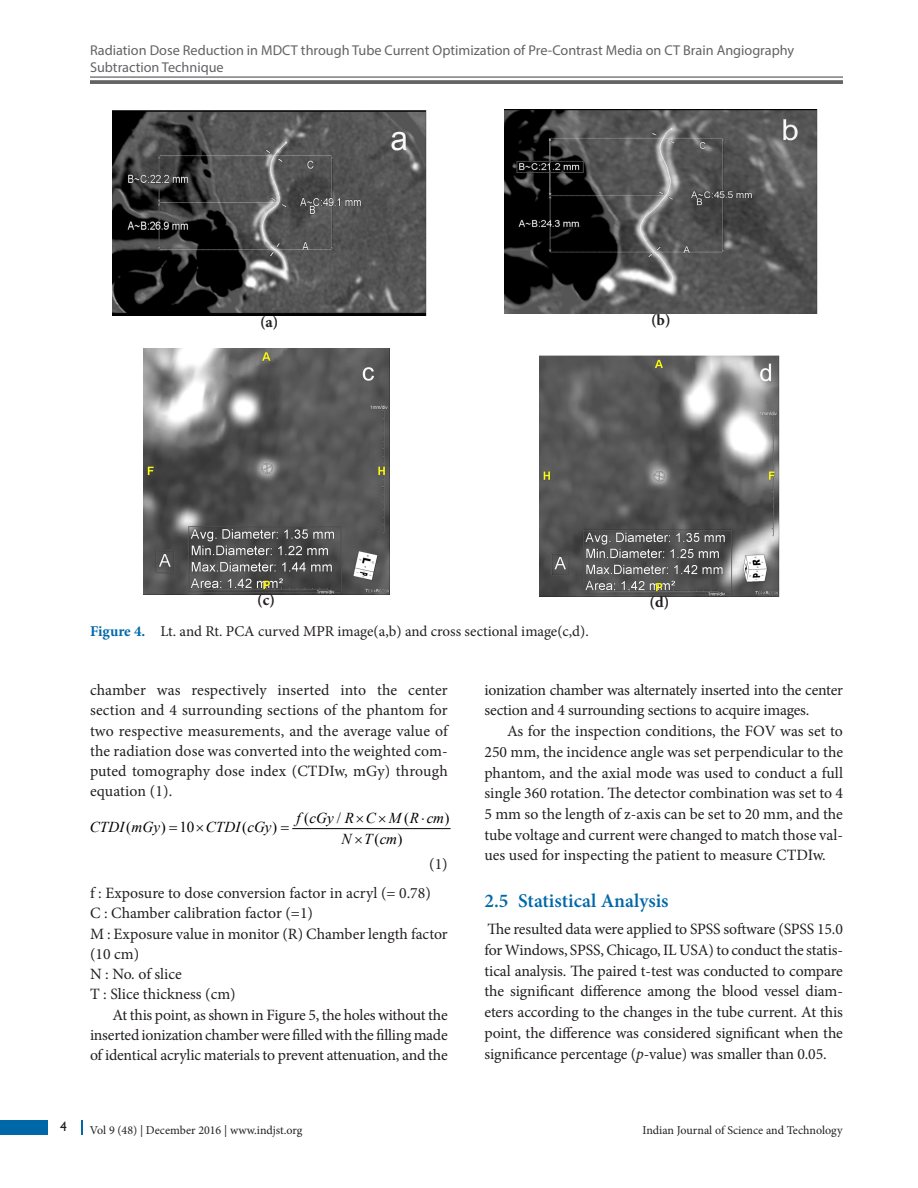
<style>
.page{position:relative;width:918px;height:1188px;background:#fff}
.page>*{position:absolute;margin:0;border:0;box-sizing:border-box;transform-origin:0 0}
.t1{font:600 19.5px "Minion Pro";color:#0068a9}
.Text{font:15.75px/20.7px "Minion Pro";color:#231f20;text-align:justify}
.Text_Ind{font:15.75px/20.7px "Minion Pro";letter-spacing:-.015em;color:#231f20;text-align:justify}
.Text-2{font:700 15.75px "Minion Pro";color:#231f20}
.EQN{font:15.75px "Minion Pro";color:#231f20}
.t2{font:italic 15.15px "Times New Roman";letter-spacing:-.005em;color:#000}
.t3{font:15.15px "Times New Roman";color:#000}
.Fig_cap{font:15px "Minion Pro";letter-spacing:-.005em;color:#231f20}
.t4{font:14.25px/17.2px "Myriad Pro";color:#636366}
.t5{font:13.5px "Gill Sans";color:#231f20}
.t6{font:12px "Minion Pro";color:#231f20}
.s1{font-weight:700;color:#0068a9}
.s2{font-style:normal}
.s3{font-style:italic}
</style>
<div class="page">
<hr style="left:90px;top:76px;width:753px;height:2px;background:#636366">
<svg style="left:90px;top:80px;width:753px;height:4px;background:#6c6c6f"></svg>
<div style="left:0;top:1120px;width:47px;height:15px;background:#0068a9"></div>
<svg style="left:81px;top:1120px;width:1px;height:15px"></svg>
<hr style="left:293px;top:828px;width:157px;height:1px;background:#000">
<img style="left:112px;top:110px;width:314px;height:206px">
<img style="left:504px;top:110px;width:314px;height:204px">
<img style="left:144px;top:349px;width:245px;height:245px">
<img style="left:540px;top:355px;width:239px;height:241px">
<p class="t4" style="left:90px;top:41px;width:706px">Radiation Dose Reduction in MDCT through Tube Current Optimization of Pre-Contrast Media on CT Brain Angiography<br>Subtraction Technique</p>
<p class="Text-2" style="left:260px;top:311px;width:20px">(a)</p>
<p class="Text-2" style="left:651px;top:309px;width:21px">(b)</p>
<p class="Text-2" style="left:257px;top:589px;width:19px">(c)</p>
<p class="Text-2" style="left:650px;top:591px;width:21px">(d)</p>
<p class="Fig_cap" style="left:90px;top:621px;width:500px"><span class="s1">Figure 4.</span> Lt. and Rt. PCA curved MPR image(a,b) and cross sectional image(c,d).</p>
<p class="Text" style="left:90px;top:680px;width:359px;line-height:20.2px">chamber was respectively inserted into the center section and 4 surrounding sections of the phantom for two respective measurements, and the average value of the radiation dose was converted into the weighted com&shy;puted tomography dose index (CTDIw, mGy) through equation (1).</p>
<p class="t3" style="left:304px;top:808px;width:7px">(</p>
<p class="t3" style="left:337px;top:808px;width:6px">/</p>
<p class="t3" style="left:404px;top:808px;width:7px">(</p>
<p class="t2" style="left:297px;top:807px;width:154px">f cGy R C M R cm<span class="s2">)</span></p>
<p class="t2" style="left:90px;top:817px;width:106px">CTDI mGy<span class="s2">) 10</span></p>
<p class="t3" style="left:242px;top:817px;width:7px">(</p>
<p class="t3" style="left:126px;top:817px;width:7px">(</p>
<p class="t2" style="left:206px;top:817px;width:73px">CTDI cGy<span class="s2">)</span></p>
<p class="t3" style="left:374px;top:829px;width:29px">( )</p>
<p class="t2" style="left:341px;top:829px;width:57px">N Tcm</p>
<p class="EQN" style="left:429px;top:853px;width:20px">(1)</p>
<p class="Text" style="left:90px;top:883px;width:342px">f : Exposure to dose conversion factor in acryl (= 0.78)</p>
<p class="Text" style="left:90px;top:903px;width:225px">C : Chamber calibration factor (=1)</p>
<p class="Text" style="left:90px;top:924px;width:359px;line-height:20.2px">M : Exposure value in monitor (R) Chamber length factor (10 cm)</p>
<p class="Text" style="left:90px;top:964px;width:93px">N : No. of slice</p>
<p class="Text" style="left:90px;top:984px;width:147px">T : Slice thickness (cm)</p>
<p class="Text_Ind" style="left:90px;top:1005px;width:359px;line-height:20.2px;text-indent:22px">At this point, as shown in Figure 5, the holes without the inserted ionization chamber were filled with the filling made of identical acrylic materials to prevent attenuation, and the</p>
<p class="t5" style="left:60px;top:1118px;width:8px">4</p>
<p class="t6" style="left:90px;top:1123px;width:214px">Vol 9 (48) | December 2016 | www.indjst.org</p>
<p class="Text_Ind" style="left:484px;top:679px;width:360px">ionization chamber was alternately inserted into the center section and 4 surrounding sections to acquire images.</p>
<p class="Text_Ind" style="left:484px;top:721px;width:360px;text-indent:22px">As for the inspection conditions, the FOV was set to 250 mm, the incidence angle was set perpendicular to the phantom, and the axial mode was used to conduct a full single 360 rotation. The detector combination was set to 4<br>5 mm so the length of z-axis can be set to 20 mm, and the tube voltage and current were changed to match those val&shy;ues used for inspecting the patient to measure CTDIw.</p>
<h2 class="t1" style="left:484px;top:888px;width:186px">2.5 Statistical Analysis</h2>
<p class="Text" style="left:484px;top:919px;width:360px">The resulted data were applied to SPSS software (SPSS 15.0 for Windows, SPSS, Chicago, IL USA) to conduct the statis&shy;tical analysis. The paired t-test was conducted to compare the significant difference among the blood vessel diam&shy;eters according to the changes in the tube current. At this point, the difference was considered significant when the significance percentage (<span class="s3">p</span>-value) was smaller than 0.05.</p>
<p class="t6" style="left:642px;top:1123px;width:202px">Indian Journal of Science and Technology</p>
</div>
